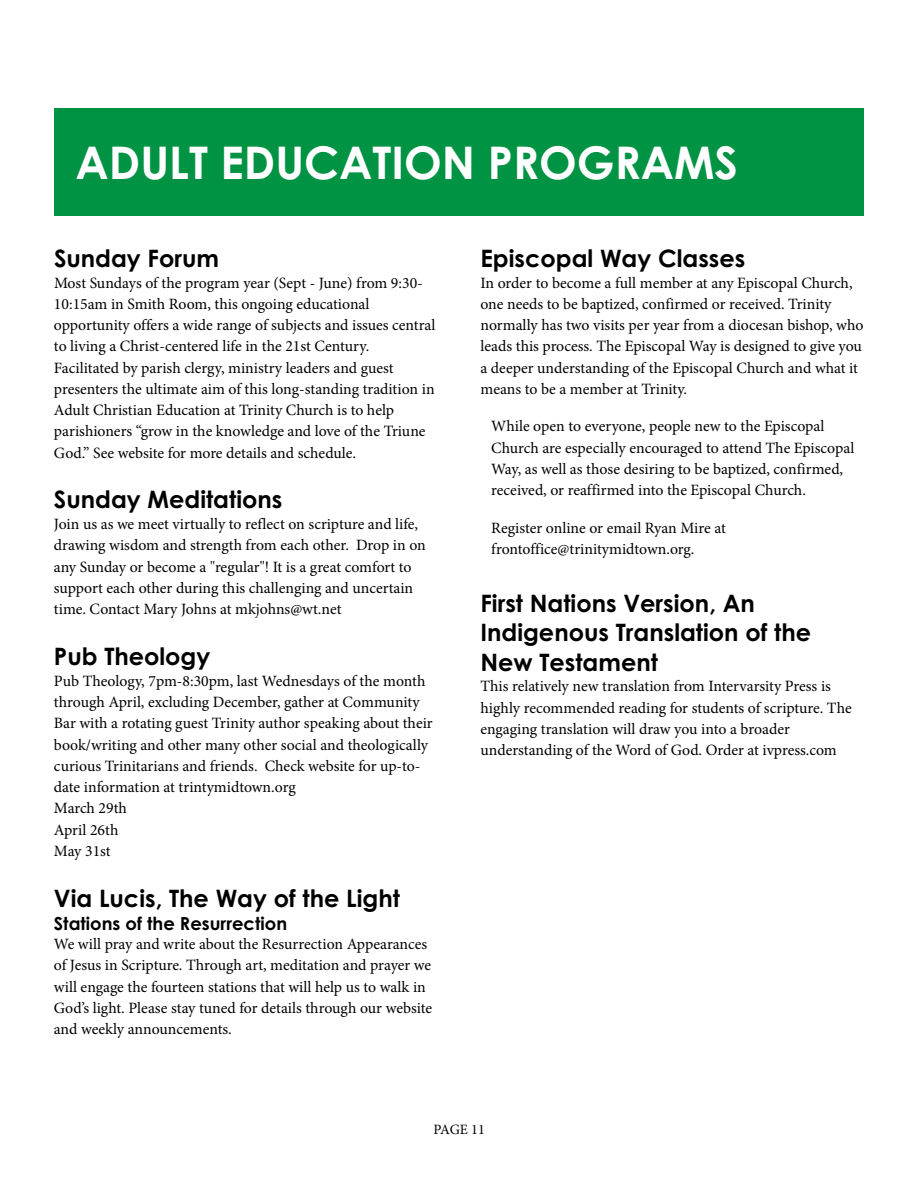
<style>
.page{position:relative;width:918px;height:1188px;background:#fff}
.page>*{position:absolute;margin:0;border:0;box-sizing:border-box;transform-origin:0 0}
.t1{font:700 45px "Century Gothic";color:#fff}
.t2{font:700 24px/29.1px "Century Gothic";color:#000}
.t3{font:700 18px "Century Gothic";color:#000}
.t4{font:15.75px/21.3px "Minion Pro";color:#000}
.t5{font:14.25px "Minion Pro";letter-spacing:-.015em;color:#000}
</style>
<div class="page">
<div style="left:54px;top:108px;width:810px;height:108px;background:#009344"></div>
<h1 class="t1" style="left:76px;top:146px;width:664px">ADULT EDUCATION PROGRAMS</h1>
<h2 class="t2" style="left:54px;top:246px;width:167px">Sunday Forum</h2>
<p class="t4" style="left:54px;top:273px;width:383px">Most Sundays of the program year (Sept - June) from 9:30- 10:15am in Smith Room, this ongoing educational opportunity offers a wide range of subjects and issues central to living a Christ-centered life in the 21st Century.<br>Facilitated by parish clergy, ministry leaders and guest presenters the ultimate aim of this long-standing tradition in Adult Christian Education at Trinity Church is to help parishioners “grow in the knowledge and love of the Triune God.” See website for more details and schedule.</p>
<h2 class="t2" style="left:54px;top:487px;width:230px">Sunday Meditations</h2>
<p class="t4" style="left:54px;top:515px;width:373px">Join us as we meet virtually to reflect on scripture and life, drawing wisdom and strength from each other. Drop in on any Sunday or become a "regular"! It is a great comfort to support each other during this challenging and uncertain time. Contact Mary Johns at mkjohns@wt.net</p>
<h2 class="t2" style="left:54px;top:644px;width:158px">Pub Theology</h2>
<p class="t4" style="left:54px;top:672px;width:380px">Pub Theology, 7pm-8:30pm, last Wednesdays of the month through April, excluding December, gather at Community Bar with a rotating guest Trinity author speaking about their book/writing and other many other social and theologically curious Trinitarians and friends. Check website for up-to&shy;date information at trintymidtown.org<br>March 29th<br>April 26th<br>May 31st</p>
<h2 class="t2" style="left:54px;top:885px;width:348px">Via Lucis, The Way of the Light</h2>
<p class="t3" style="left:54px;top:916px;width:235px">Stations of the Resurrection</p>
<p class="t4" style="left:54px;top:935px;width:380px">We will pray and write about the Resurrection Appearances of Jesus in Scripture. Through art, meditation and prayer we will engage the fourteen stations that will help us to walk in God’s light. Please stay tuned for details through our website and weekly announcements.</p>
<h2 class="t2" style="left:480px;top:246px;width:266px">Episcopal Way Classes</h2>
<p class="t4" style="left:480px;top:273px;width:385px">In order to become a full member at any Episcopal Church, one needs to be baptized, confirmed or received. Trinity normally has two visits per year from a diocesan bishop, who leads this process. The Episcopal Way is designed to give you a deeper understanding of the Episcopal Church and what it means to be a member at Trinity.</p>
<p class="t4" style="left:491px;top:417px;width:365px">While open to everyone, people new to the Episcopal Church are especially encouraged to attend The Episcopal Way, as well as those desiring to be baptized, confirmed, received, or reaffirmed into the Episcopal Church.</p>
<p class="t4" style="left:491px;top:518px;width:236px">Register online or email Ryan Mire at frontoffice@trinitymidtown.org.</p>
<h2 class="t2" style="left:480px;top:591px;width:332px">First Nations Version, An<br>Indigenous Translation of the<br>New Testament</h2>
<p class="t4" style="left:480px;top:677px;width:373px">This relatively new translation from Intervarsity Press is highly recommended reading for students of scripture. The engaging translation will draw you into a broader understanding of the Word of God. Order at ivpress.com</p>
<p class="t5" style="left:433px;top:1123px;width:53px">PAGE 11</p>
</div>
